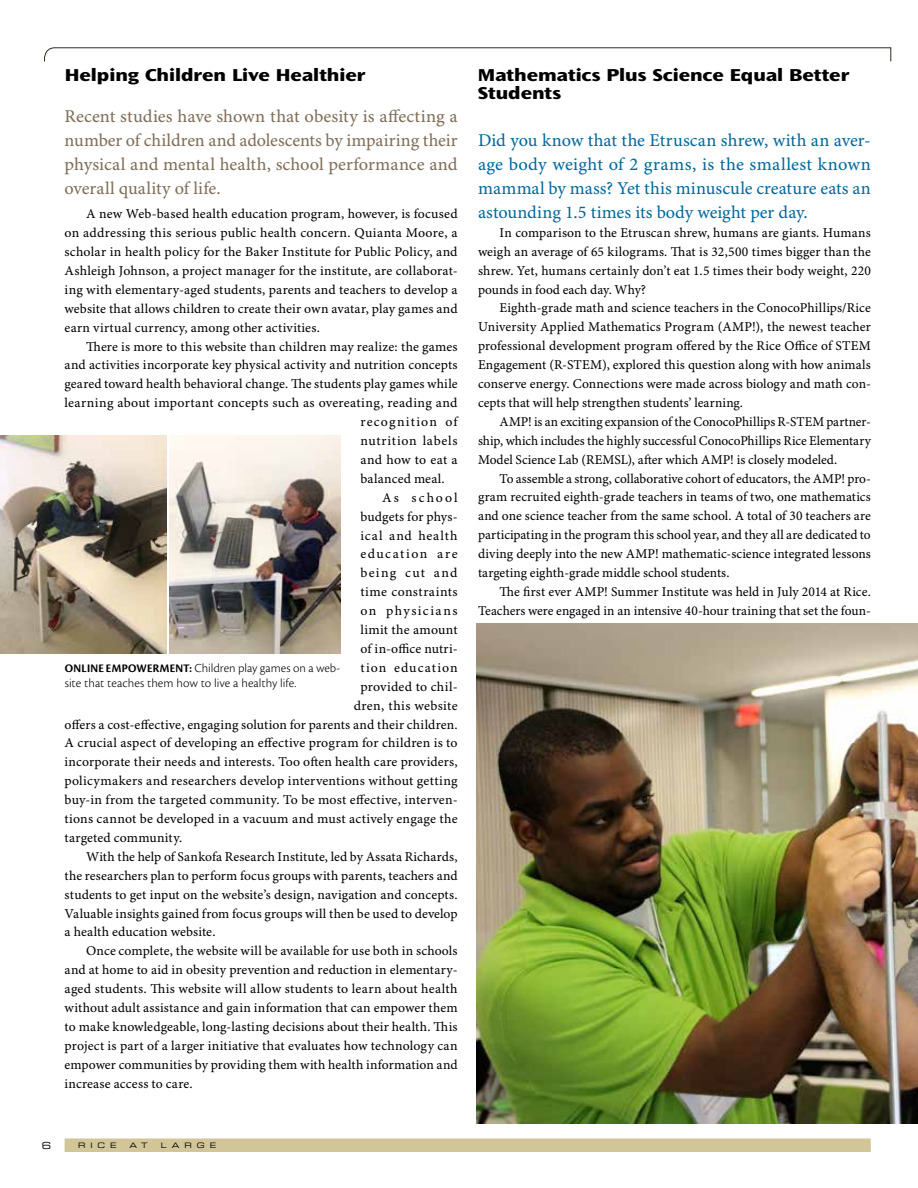
<style>
.page{position:relative;width:918px;height:1188px;background:#fff}
.page>*{position:absolute;margin:0;border:0;box-sizing:border-box;transform-origin:0 0}
.t1{font:18px/24px "Minion Pro Capt";color:#00699e;text-align:justify}
.t2{font:18px/24px "Minion Pro Capt";letter-spacing:.005em;color:#7f6d58;text-align:justify}
.t3{font:800 expanded 18px/18.9px "Ocean Sans Std";color:#000}
.t4{font:13.5px/18.9px "Minion Pro Capt";letter-spacing:.01em;color:#000;text-align:justify}
.t5{font:13.5px "Minion Pro Capt";letter-spacing:.07em;color:#000}
.t6{font:13.5px "Minion Pro Capt";letter-spacing:.055em;color:#000}
.t7{font:13.5px "Minion Pro Capt";letter-spacing:.03em;color:#000}
.t8{font:13.5px "Minion Pro Capt";letter-spacing:.085em;color:#000}
.t9{font:13.5px "Minion Pro Capt";letter-spacing:.1em;color:#000}
.t10{font:13.5px "Minion Pro Capt";letter-spacing:.105em;color:#000}
.t11{font:13.5px "Minion Pro Capt";letter-spacing:.09em;color:#000}
.t12{font:13.5px "Minion Pro Capt";letter-spacing:.15em;color:#000}
.t13{font:12.75px/15px "Cronos Pro Lt Capt";color:#000}
.t14{font:9.75px "Eurostile LT Std Ex 2";color:#000}
.t15{font:7.5px "Eurostile LT Std Ex 2";color:#000}
.s1{font-family:"Cronos Pro Bold Disp";font-size:12px}
</style>
<div class="page">
<img style="left:0;top:436px;width:167px;height:217px">
<img style="left:170px;top:436px;width:170px;height:217px">
<img style="left:477px;top:624px;width:441px;height:500px">
<svg style="left:44px;top:47px;width:848px;height:15px"></svg>
<div style="left:65px;top:1139px;width:806px;height:13px;background:#d2c598"></div>
<h1 class="t3" style="left:65px;top:65px;width:302px">Helping Children Live Healthier</h1>
<h1 class="t2" style="left:65px;top:106px;width:395px">Recent studies have shown that obesity is affecting a number of children and adolescents by impairing their physical and mental health, school performance and overall quality of life.</h1>
<p class="t4" style="left:65px;top:205px;width:395px;text-indent:22px">A new Web-based health education program, however, is focused on addressing this serious public health concern. Quianta Moore, a scholar in health policy for the Baker Institute for Public Policy, and Ashleigh Johnson, a project manager for the institute, are collaborat&shy;ing with elementary-aged students, parents and teachers to develop a website that allows children to create their own avatar, play games and earn virtual currency, among other activities.</p>
<p class="t4" style="left:86px;top:337px;width:373px">There is more to this website than children may realize: the games</p>
<p class="t4" style="left:65px;top:356px;width:395px">and activities incorporate key physical activity and nutrition concepts</p>
<p class="t4" style="left:65px;top:375px;width:395px">geared toward health behavioral change. The students play games while</p>
<p class="t4" style="left:65px;top:394px;width:395px">learning about important concepts such as overeating, reading and</p>
<p class="t8" style="left:360px;top:414px;width:99px">recognition of</p>
<p class="t6" style="left:360px;top:433px;width:99px">nutrition labels</p>
<p class="t4" style="left:360px;top:451px;width:99px">and how to eat a</p>
<p class="t4" style="left:360px;top:470px;width:86px">balanced meal.</p>
<p class="t12" style="left:382px;top:489px;width:77px">As school</p>
<p class="t4" style="left:360px;top:508px;width:99px">budgets for phys-</p>
<p class="t5" style="left:360px;top:527px;width:99px">ical and health</p>
<p class="t9" style="left:360px;top:546px;width:99px">education are</p>
<p class="t11" style="left:360px;top:565px;width:99px">being cut and</p>
<p class="t7" style="left:360px;top:584px;width:99px">time constraints</p>
<p class="t10" style="left:360px;top:603px;width:99px">on physicians</p>
<p class="t4" style="left:360px;top:621px;width:99px">limit the amount</p>
<p class="t4" style="left:360px;top:640px;width:99px">of in-office nutri-</p>
<p class="t5" style="left:360px;top:659px;width:99px">tion education</p>
<p class="t4" style="left:360px;top:678px;width:99px">provided to chil-</p>
<p class="t4" style="left:354px;top:697px;width:105px">dren, this website</p>
<p class="t4" style="left:65px;top:715px;width:395px">offers a cost-effective, engaging solution for parents and their children.</p>
<p class="t4" style="left:65px;top:734px;width:395px">A crucial aspect of developing an effective program for children is to</p>
<p class="t4" style="left:65px;top:753px;width:395px">incorporate their needs and interests. Too often health care providers,</p>
<p class="t4" style="left:65px;top:772px;width:395px">policymakers and researchers develop interventions without getting</p>
<p class="t4" style="left:65px;top:791px;width:395px">buy-in from the targeted community. To be most effective, interven-</p>
<p class="t4" style="left:65px;top:810px;width:395px">tions cannot be developed in a vacuum and must actively engage the</p>
<p class="t4" style="left:65px;top:829px;width:119px">targeted community.</p>
<p class="t4" style="left:86px;top:848px;width:373px">With the help of Sankofa Research Institute, led by Assata Richards,</p>
<p class="t4" style="left:65px;top:867px;width:395px">the researchers plan to perform focus groups with parents, teachers and</p>
<p class="t4" style="left:65px;top:886px;width:394px">students to get input on the website’s design, navigation and concepts.</p>
<p class="t4" style="left:65px;top:904px;width:395px">Valuable insights gained from focus groups will then be used to develop</p>
<p class="t4" style="left:65px;top:923px;width:152px">a health education website.</p>
<p class="t4" style="left:86px;top:942px;width:373px">Once complete, the website will be available for use both in schools</p>
<p class="t4" style="left:65px;top:961px;width:394px">and at home to aid in obesity prevention and reduction in elementary-</p>
<p class="t4" style="left:65px;top:980px;width:394px">aged students. This website will allow students to learn about health</p>
<p class="t4" style="left:65px;top:999px;width:395px">without adult assistance and gain information that can empower them</p>
<p class="t4" style="left:65px;top:1018px;width:395px">to make knowledgeable, long-lasting decisions about their health. This</p>
<p class="t4" style="left:65px;top:1037px;width:395px">project is part of a larger initiative that evaluates how technology can</p>
<p class="t4" style="left:65px;top:1056px;width:395px">empower communities by providing them with health information and</p>
<p class="t4" style="left:65px;top:1075px;width:130px">increase access to care.</p>
<p class="t13" style="left:65px;top:660px;width:277px"><span class="s1">ONLINE EMPOWERMENT:</span> Children play games on a web&shy;site that teaches them how to live a healthy life.</p>
<h1 class="t3" style="left:478px;top:65px;width:373px">Mathematics Plus Science Equal Better<br>Students</h1>
<h1 class="t1" style="left:478px;top:129px;width:394px">Did you know that the Etruscan shrew, with an aver&shy;age body weight of 2 grams, is the smallest known mammal by mass? Yet this minuscule creature eats an astounding 1.5 times its body weight per day.</h1>
<p class="t4" style="left:478px;top:224px;width:394px;text-indent:22px">In comparison to the Etruscan shrew, humans are giants. Humans weigh an average of 65 kilograms. That is 32,500 times bigger than the shrew. Yet, humans certainly don’t eat 1.5 times their body weight, 220 pounds in food each day. Why?</p>
<p class="t4" style="left:478px;top:299px;width:394px;text-indent:22px">Eighth-grade math and science teachers in the ConocoPhillips/Rice University Applied Mathematics Program (AMP!), the newest teacher professional development program offered by the Rice Office of STEM Engagement (R-STEM), explored this question along with how animals conserve energy. Connections were made across biology and math con&shy;cepts that will help strengthen students’ learning.</p>
<p class="t4" style="left:478px;top:413px;width:394px;text-indent:22px">AMP! is an exciting expansion of the ConocoPhillips R-STEM partner&shy;ship, which includes the highly successful ConocoPhillips Rice Elementary Model Science Lab (REMSL), after which AMP! is closely modeled.</p>
<p class="t4" style="left:478px;top:469px;width:394px;text-indent:22px">To assemble a strong, collaborative cohort of educators, the AMP! pro&shy;gram recruited eighth-grade teachers in teams of two, one mathematics and one science teacher from the same school. A total of 30 teachers are participating in the program this school year, and they all are dedicated to diving deeply into the new AMP! mathematic-science integrated lessons targeting eighth-grade middle school students.</p>
<p class="t4" style="left:478px;top:583px;width:394px;text-align:right">The first ever AMP! Summer Institute was held in July 2014 at Rice.<br>Teachers were engaged in an intensive 40-hour training that set the foun-</p>
<p class="t14" style="left:42px;top:1139px;width:11px">6</p>
<p class="t15" style="left:78px;top:1141px;width:40px">RICE</p>
<p class="t15" style="left:130px;top:1141px;width:20px">A T</p>
<p class="t15" style="left:161px;top:1141px;width:22px">L AR</p>
<p class="t15" style="left:197px;top:1141px;width:21px">G E</p>
</div>
